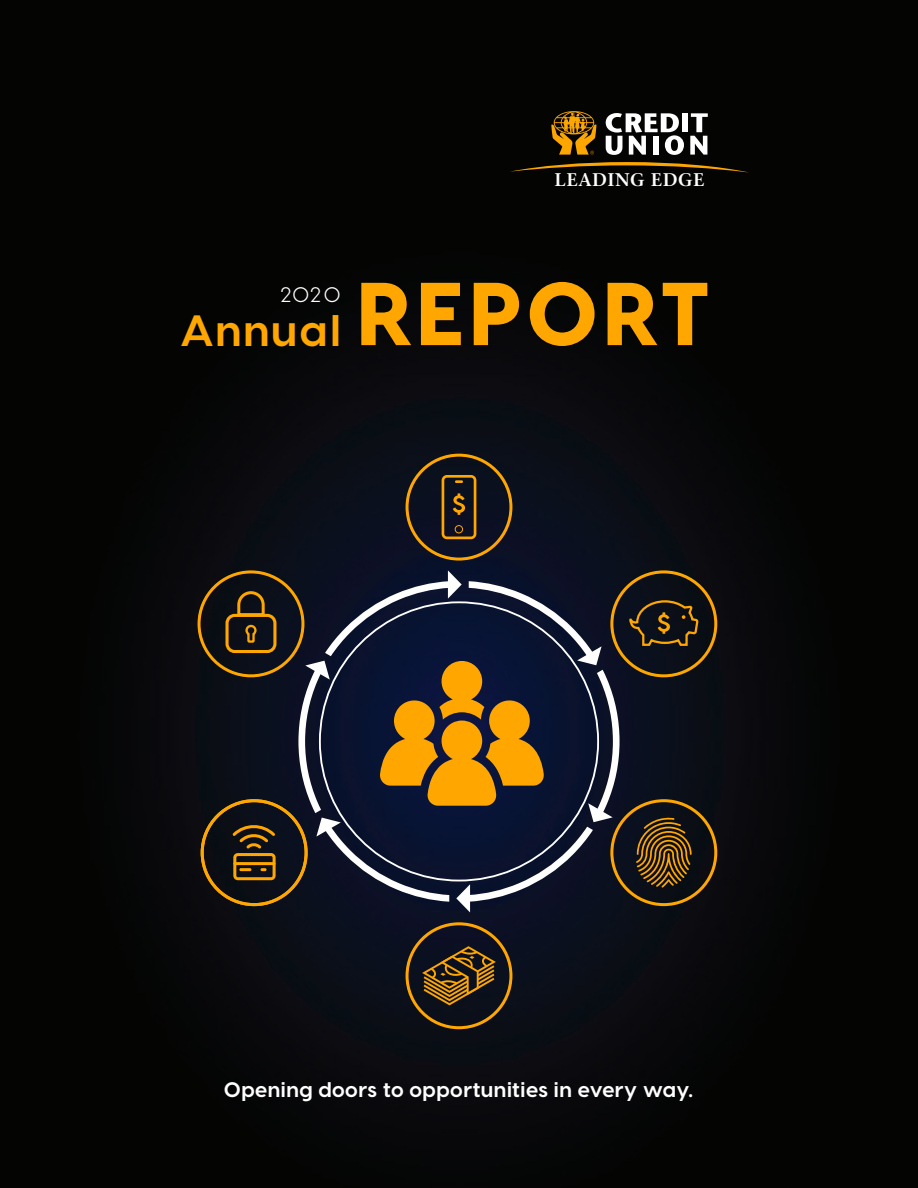
<style>
.page{position:relative;width:918px;height:1188px;background:#fff}
.page>*{position:absolute;margin:0;border:0;box-sizing:border-box;transform-origin:0 0}
.t1{font:800 88.95px "Visby CF";letter-spacing:.04em;color:#ffa700}
.t2{font:700 43.8px "Visby CF";letter-spacing:.04em;color:#ffa700}
.book_header{font:700 21px "Visby CF";letter-spacing:.02em;color:#fff}
.t3{font:21px "Visby CF";color:#fff}
.Sub_Header{font:600 18.3px "Stone Serif LT";letter-spacing:.025em;color:#fff}
</style>
<div class="page">
<img style="left:0;top:0;width:918px;height:1188px">
<svg style="left:510px;top:162px;width:239px;height:11px;background:#3b2802"></svg>
<svg style="left:551px;top:111px;width:46px;height:44px;background:#805501"></svg>
<svg style="left:606px;top:113px;width:78px;height:42px"></svg>
<div style="left:682px;top:113px;width:6px;height:19px;background:#fff"></div>
<svg style="left:690px;top:113px;width:18px;height:42px"></svg>
<svg style="left:636px;top:815px;width:56px;height:73px;background:#533c11"></svg>
<svg style="left:244px;top:624px;width:14px;height:20px"></svg>
<div style="left:225px;top:614px;width:51px;height:39px;border:3px solid #ffa700;border-radius:8px"></div>
<svg style="left:236px;top:590px;width:30px;height:28px"></svg>
<div style="left:198px;top:570px;width:106px;height:107px;border:3px solid #ffa700;border-radius:50%"></div>
<svg style="left:442px;top:475px;width:34px;height:64px;background:#4d3818"></svg>
<div style="left:406px;top:454px;width:106px;height:107px;border:3px solid #ffa700;border-radius:50%"></div>
<svg style="left:627px;top:599px;width:73px;height:48px;background:#332815"></svg>
<div style="left:610px;top:570px;width:107px;height:107px;border:3px solid #ffa700;border-radius:50%"></div>
<svg style="left:422px;top:946px;width:74px;height:59px;background:#4d3915"></svg>
<div style="left:406px;top:922px;width:106px;height:107px;border:3px solid #ffa700;border-radius:50%"></div>
<div style="left:610px;top:799px;width:107px;height:107px;border:3px solid #ffa700;border-radius:50%"></div>
<svg style="left:233px;top:822px;width:43px;height:58px;background:#583f10"></svg>
<div style="left:201px;top:799px;width:107px;height:107px;border:3px solid #ffa700;border-radius:50%"></div>
<svg style="left:298px;top:570px;width:322px;height:342px;background:#393536"></svg>
<p class="Sub_Header" style="left:555px;top:168px;width:151px">LEADING EDGE</p>
<p class="t3" style="left:281px;top:282px;width:62px">2020</p>
<p class="t2" style="left:181px;top:303px;width:162px">Annual</p>
<p class="t1" style="left:356px;top:257px;width:356px">REPORT</p>
<p class="book_header" style="left:224px;top:1076px;width:471px">Opening doors to opportunities in every way.</p>
</div>
